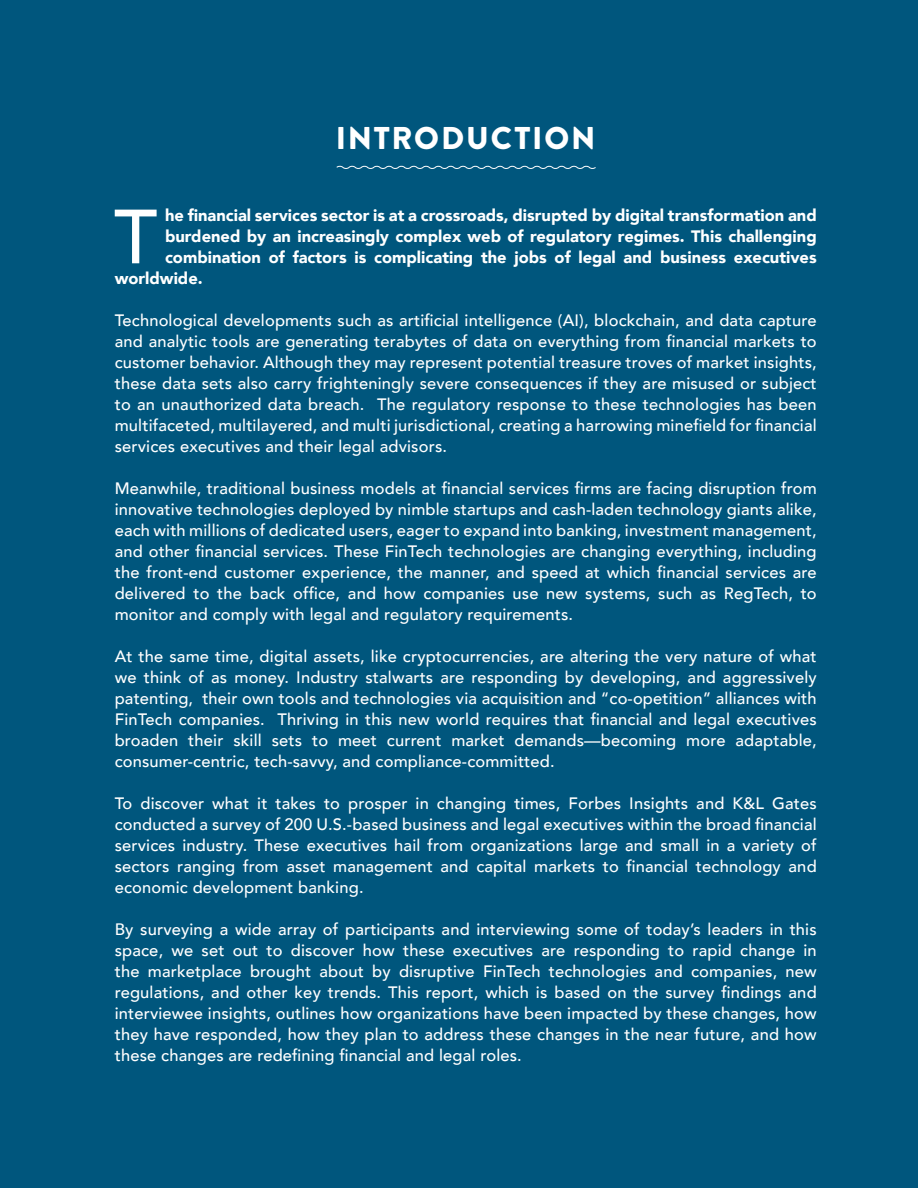
<style>
.page{position:relative;width:918px;height:1188px;background:#00567d}
.page>*{position:absolute;margin:0;border:0;box-sizing:border-box;transform-origin:0 0}
.t1{font:500 75.75px "Avenir";color:#fff}
.t2{font:900 31.5px "Brandon Grotesque";letter-spacing:.06em;color:#fff}
.t3{font:500 16.5px/21px "Avenir";letter-spacing:.01em;color:#fff;text-align:justify}
.t4{font:900 16.5px "Avenir";color:#fff}
</style>
<div class="page">
<svg style="left:336px;top:165px;width:260px;height:4px"></svg>
<h2 class="t2" style="left:336px;top:116px;width:261px">INTRODUCTION</h2>
<h1 class="t1" style="left:114px;top:171px;width:45px">T</h1>
<p class="t4" style="left:165px;top:201px;width:653px">he financial services sector is at a crossroads, disrupted by digital transformation and</p>
<p class="t4" style="left:165px;top:222px;width:653px">burdened by an increasingly complex web of regulatory regimes. This challenging</p>
<p class="t4" style="left:165px;top:243px;width:653px">combination of factors is complicating the jobs of legal and business executives</p>
<p class="t4" style="left:115px;top:264px;width:89px">worldwide.</p>
<p class="t3" style="left:115px;top:309px;width:704px">Technological developments such as artificial intelligence (AI), blockchain, and data capture and analytic tools are generating terabytes of data on everything from financial markets to customer behavior. Although they may represent potential treasure troves of market insights, these data sets also carry frighteningly severe consequences if they are misused or subject to an unauthorized data breach. The regulatory response to these technologies has been multifaceted, multilayered, and multi jurisdictional, creating a harrowing minefield for financial services executives and their legal advisors.</p>
<p class="t3" style="left:115px;top:477px;width:704px">Meanwhile, traditional business models at financial services firms are facing disruption from innovative technologies deployed by nimble startups and cash-laden technology giants alike, each with millions of dedicated users, eager to expand into banking, investment management, and other financial services. These FinTech technologies are changing everything, including the front-end customer experience, the manner, and speed at which financial services are delivered to the back office, and how companies use new systems, such as RegTech, to monitor and comply with legal and regulatory requirements.</p>
<p class="t3" style="left:115px;top:645px;width:704px">At the same time, digital assets, like cryptocurrencies, are altering the very nature of what we think of as money. Industry stalwarts are responding by developing, and aggressively patenting, their own tools and technologies via acquisition and “co-opetition” alliances with FinTech companies. Thriving in this new world requires that financial and legal executives broaden their skill sets to meet current market demands—becoming more adaptable, consumer-centric, tech-savvy, and compliance-committed.</p>
<p class="t3" style="left:115px;top:792px;width:704px">To discover what it takes to prosper in changing times, Forbes Insights and K&amp;L Gates conducted a survey of 200 U.S.-based business and legal executives within the broad financial services industry. These executives hail from organizations large and small in a variety of sectors ranging from asset management and capital markets to financial technology and economic development banking.</p>
<p class="t3" style="left:115px;top:918px;width:704px">By surveying a wide array of participants and interviewing some of today’s leaders in this space, we set out to discover how these executives are responding to rapid change in the marketplace brought about by disruptive FinTech technologies and companies, new regulations, and other key trends. This report, which is based on the survey findings and interviewee insights, outlines how organizations have been impacted by these changes, how they have responded, how they plan to address these changes in the near future, and how these changes are redefining financial and legal roles.</p>
</div>
